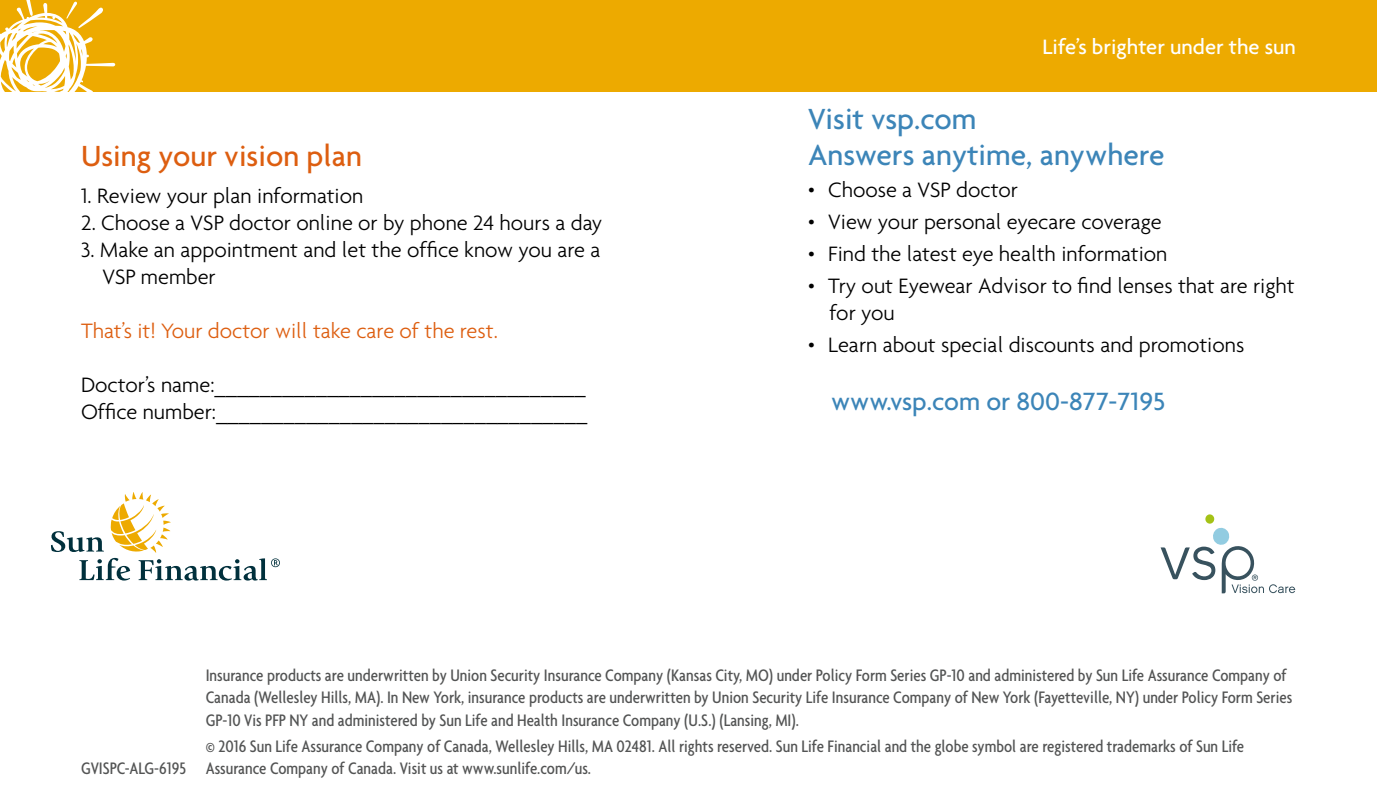
<style>
.page{position:relative;width:1377px;height:810px;background:#fff}
.page>*{position:absolute;margin:0;border:0;box-sizing:border-box;transform-origin:0 0}
.t1{font:500 31.5px/36px "Agenda";color:#3c85b8}
.t2{font:500 31.5px "Agenda";color:#dd5e10}
.t3{font:500 27px "Agenda";color:#3c85b8}
.t4{font:300 22.5px/27px "Agenda";color:#000}
.t5{font:300 22.5px "Agenda";color:#dd5e10}
.t6{font:500 22.5px "Agenda";color:#fff}
.t7{font:500 condensed 18px/22.5px "Agenda";color:#535454}
.s1{font-size:18px}
</style>
<div class="page">
<svg style="left:51px;top:492px;width:229px;height:89px"></svg>
<svg style="left:1205px;top:514px;width:10px;height:10px"></svg>
<svg style="left:1161px;top:527px;width:134px;height:66px"></svg>
<div style="left:0;top:0;width:1377px;height:92px;background:#edaa00"></div>
<svg style="left:0;top:0;width:115px;height:92px"></svg>
<h1 class="t2" style="left:81px;top:137px;width:283px">Using your vision plan</h1>
<p class="t4" style="left:81px;top:182px;width:284px">1. Review your plan information</p>
<p class="t4" style="left:81px;top:209px;width:523px">2. Choose a VSP doctor online or by phone 24 hours a day</p>
<p class="t4" style="left:102px;top:236px;width:500px;text-indent:-21px">3. Make an appointment and let the office know you are a<br>VSP member</p>
<p class="t5" style="left:81px;top:318px;width:418px">That’s it! Your doctor will take care of the rest.</p>
<p class="t4" style="left:81px;top:371px;width:508px">Doctor’s name:_________________________________<br>Office number:_________________________________</p>
<p class="t6" style="left:1043px;top:33px;width:255px">Life’s brighter under the sun</p>
<h1 class="t1" style="left:808px;top:100px;width:358px">Visit vsp.com<br>Answers anytime, anywhere</h1>
<p class="t4" style="left:808px;top:176px;width:211px"><span class="s1">•</span> Choose a VSP doctor</p>
<p class="t4" style="left:808px;top:208px;width:355px"><span class="s1">•</span> View your personal eyecare coverage</p>
<p class="t4" style="left:808px;top:240px;width:361px"><span class="s1">•</span> Find the latest eye health information</p>
<p class="t4" style="left:829px;top:272px;width:467px;text-indent:-21px"><span class="s1">•</span> Try out Eyewear Advisor to find lenses that are right for you</p>
<p class="t4" style="left:808px;top:331px;width:438px"><span class="s1">•</span> Learn about special discounts and promotions</p>
<h2 class="t3" style="left:831px;top:385px;width:336px">www.vsp.com or 800-877-7195</h2>
<p class="t7" style="left:206px;top:663px;width:1088px">Insurance products are underwritten by Union Security Insurance Company (Kansas City, MO) under Policy Form Series GP-10 and administered by Sun Life Assurance Company of<br>Canada (Wellesley Hills, MA). In New York, insurance products are underwritten by Union Security Life Insurance Company of New York (Fayetteville, NY) under Policy Form Series<br>GP-10 Vis PFP NY and administered by Sun Life and Health Insurance Company (U.S.) (Lansing, MI).</p>
<p class="t7" style="left:81px;top:734px;width:1165px;text-indent:125px">© 2016 Sun Life Assurance Company of Canada, Wellesley Hills, MA 02481. All rights reserved. Sun Life Financial and the globe symbol are registered trademarks of Sun Life<br>GVISPC-ALG-6195 Assurance Company of Canada. Visit us at www.sunlife.com/us.</p>
</div>
